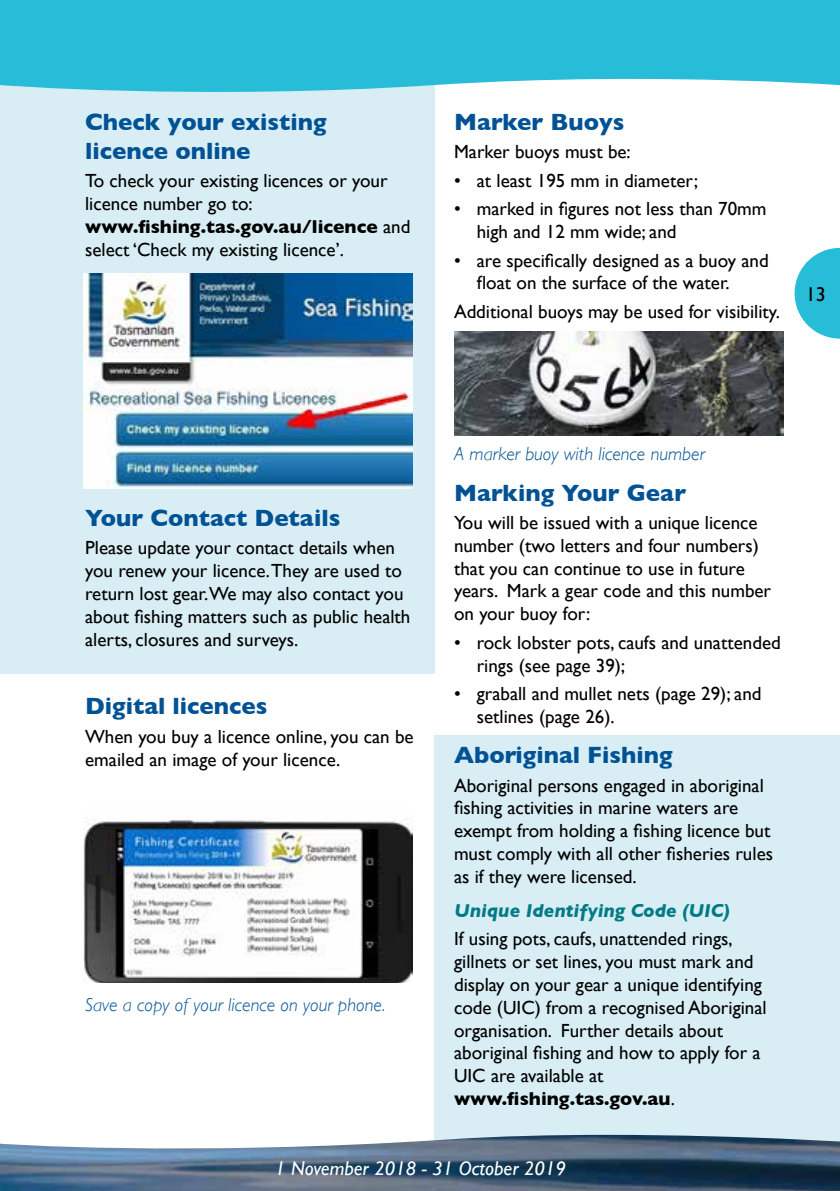
<style>
.page{position:relative;width:840px;height:1191px;background:#fff}
.page>*{position:absolute;margin:0;border:0;box-sizing:border-box;transform-origin:0 0}
.t1{font:700 24px/28.8px "Gill Sans";color:#005295}
.t2{font:italic 20px "Gill Sans";color:#fff}
.t3{font:20px "Gill Sans";color:#000}
.Body_text{font:19px/22.8px "Gill Sans";color:#000}
.Indents{font:19px/22.8px "Gill Sans";color:#000}
.t4{font:italic 300 19px "Gill Sans";color:#005295}
.Sub_Header{font:italic 700 19px "Gill Sans";color:#007b85}
.s1{font-weight:700}
</style>
<div class="page">
<svg style="left:794px;top:248px;width:45px;height:91px"></svg>
<div style="left:0;top:64px;width:434px;height:609px;background:#d8eef4"></div>
<div style="left:434px;top:735px;width:405px;height:419px;background:#d8eef4"></div>
<img style="left:454px;top:332px;width:328px;height:103px">
<img style="left:84px;top:273px;width:328px;height:215px">
<img style="left:84px;top:818px;width:328px;height:164px">
<img style="left:0;top:1134px;width:839px;height:57px">
<svg style="left:0;top:0;width:839px;height:101px;fill:#27bcd7"></svg>
<p class="t1" style="left:85px;top:107px;width:243px">Check your existing licence online</p>
<p class="Body_text" style="left:85px;top:169px;width:326px">To check your existing licences or your licence number go to: <span class="s1">www.fishing.tas.gov.au/licence</span> and select ‘Check my existing licence’.</p>
<p class="t1" style="left:454px;top:107px;width:172px">Marker Buoys</p>
<p class="Body_text" style="left:454px;top:140px;width:178px">Marker buoys must be:</p>
<p class="Indents" style="left:454px;top:169px;width:245px">• at least 195 mm in diameter;</p>
<p class="Indents" style="left:476px;top:197px;width:291px;text-indent:-23px">• marked in figures not less than 70mm high and 12 mm wide; and</p>
<p class="Indents" style="left:476px;top:249px;width:293px;text-indent:-23px">• are specifically designed as a buoy and float on the surface of the water.</p>
<p class="Body_text" style="left:454px;top:300px;width:327px">Additional buoys may be used for visibility.</p>
<p class="t3" style="left:805px;top:282px;width:21px">13</p>
<p class="t1" style="left:85px;top:503px;width:256px">Your Contact Details</p>
<p class="Body_text" style="left:85px;top:536px;width:326px">Please update your contact details when you renew your licence.They are used to return lost gear.We may also contact you about fishing matters such as public health alerts, closures and surveys.</p>
<p class="t1" style="left:85px;top:691px;width:184px">Digital licences</p>
<p class="Body_text" style="left:85px;top:724px;width:330px">When you buy a licence online, you can be emailed an image of your licence.</p>
<p class="t4" style="left:85px;top:993px;width:301px">Save a copy of your licence on your phone.</p>
<p class="t4" style="left:454px;top:443px;width:252px">A marker buoy with licence number</p>
<p class="t1" style="left:454px;top:477px;width:233px">Marking Your Gear</p>
<p class="Body_text" style="left:454px;top:511px;width:318px">You will be issued with a unique licence number (two letters and four numbers) that you can continue to use in future years. Mark a gear code and this number on your buoy for:</p>
<p class="Indents" style="left:476px;top:631px;width:305px;text-indent:-23px">• rock lobster pots, caufs and unattended rings (see page 39);</p>
<p class="Indents" style="left:476px;top:682px;width:286px;text-indent:-23px">• graball and mullet nets (page 29); and setlines (page 26).</p>
<p class="t1" style="left:454px;top:740px;width:220px">Aboriginal Fishing</p>
<p class="Body_text" style="left:454px;top:773px;width:320px">Aboriginal persons engaged in aboriginal fishing activities in marine waters are exempt from holding a fishing licence but must comply with all other fisheries rules as if they were licensed.</p>
<p class="Sub_Header" style="left:454px;top:899px;width:277px">Unique Identifying Code (UIC)</p>
<p class="Body_text" style="left:454px;top:927px;width:314px">If using pots, caufs, unattended rings, gillnets or set lines, you must mark and display on your gear a unique identifying code (UIC) from a recognised Aboriginal organisation. Further details about aboriginal fishing and how to apply for a UIC are available at <span class="s1">www.fishing.tas.gov.au</span>.</p>
<p class="t2" style="left:275px;top:1157px;width:292px">1 November 2018 - 31 October 2019</p>
</div>
